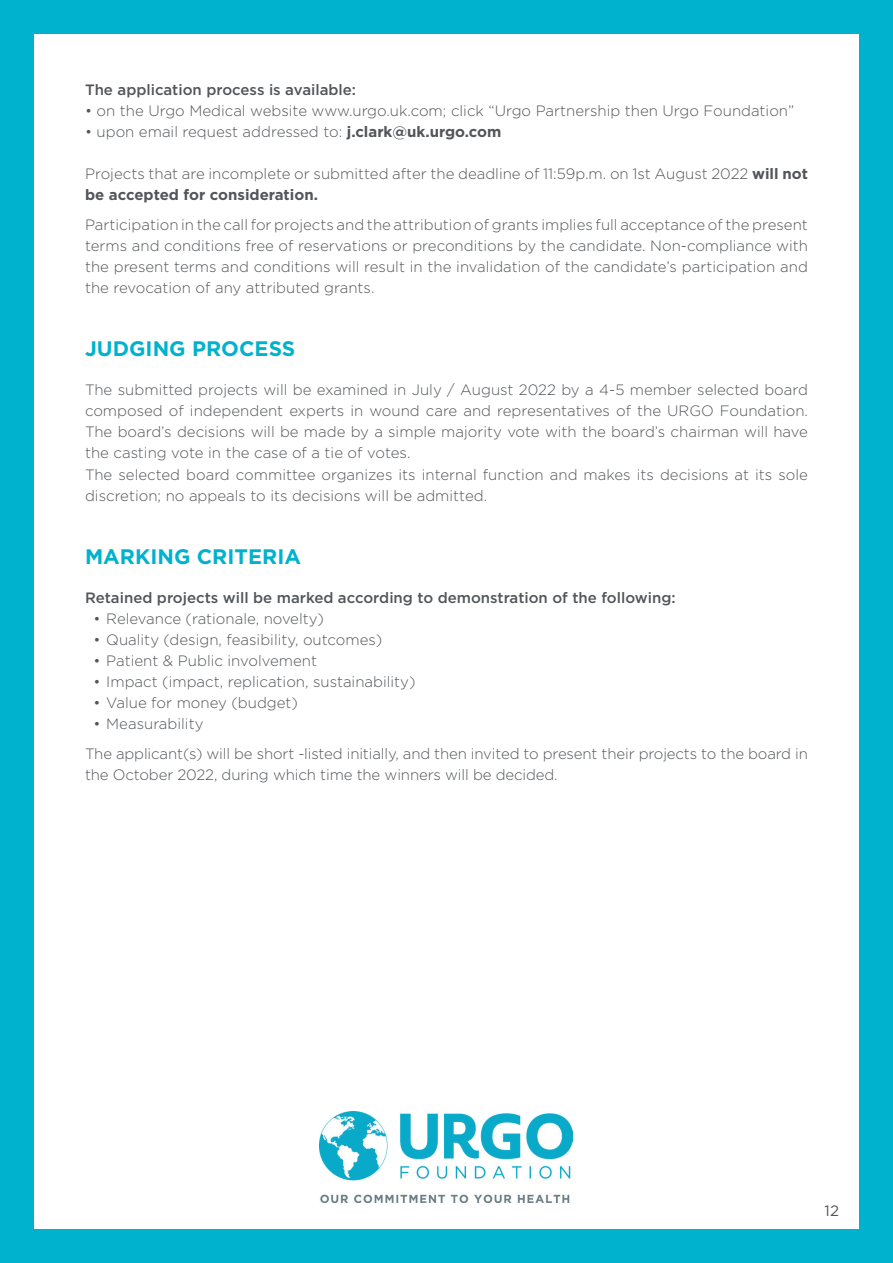
<style>
.page{position:relative;width:893px;height:1263px;background:#00b2cd}
.page>*{position:absolute;margin:0;border:0;box-sizing:border-box;transform-origin:0 0}
.t1{font:700 21px "Gotham";color:#00b2cd}
.t2{font:300 15px/21px "Gotham";color:#525559}
.t3{font:500 15px "Gotham";color:#525559}
.t4{font:15px "Gotham";color:#525559}
.s1{font-weight:700}
</style>
<div class="page">
<div style="left:34px;top:34px;width:825px;height:1195px;background:#fff"></div>
<img style="left:319px;top:1112px;width:253px;height:90px">
<p class="t3" style="left:85px;top:82px;width:273px">The application process is available:</p>
<p class="t2" style="left:85px;top:100px;width:711px">• on the Urgo Medical website www.urgo.uk.com; click “Urgo Partnership then Urgo Foundation”</p>
<p class="t2" style="left:85px;top:121px;width:418px">• upon email request addressed to: <span class="s1">j.clark@uk.urgo.com</span></p>
<p class="t2" style="left:85px;top:163px;width:724px">Projects that are incomplete or submitted after the deadline of 11:59p.m. on 1st August 2022 <span class="s1">will not be accepted for consideration.</span></p>
<p class="t2" style="left:85px;top:214px;width:724px;text-align:justify">Participation in the call for projects and the attribution of grants implies full acceptance of the present terms and conditions free of reservations or preconditions by the candidate. Non-compliance with the present terms and conditions will result in the invalidation of the candidate’s participation and the revocation of any attributed grants.</p>
<h1 class="t1" style="left:85px;top:335px;width:212px">JUDGING PROCESS</h1>
<p class="t2" style="left:85px;top:379px;width:724px">The submitted projects will be examined in July / August 2022 by a 4-5 member selected board composed of independent experts in wound care and representatives of the URGO Foundation.<br>The board’s decisions will be made by a simple majority vote with the board’s chairman will have the casting vote in the case of a tie of votes.<br>The selected board committee organizes its internal function and makes its decisions at its sole discretion; no appeals to its decisions will be admitted.</p>
<h1 class="t1" style="left:85px;top:542px;width:217px">MARKING CRITERIA</h1>
<p class="t3" style="left:85px;top:589px;width:592px">Retained projects will be marked according to demonstration of the following:</p>
<p class="t2" style="left:94px;top:607px;width:232px">• Relevance (rationale, novelty)</p>
<p class="t2" style="left:94px;top:628px;width:290px">• Quality (design, feasibility, outcomes)</p>
<p class="t2" style="left:94px;top:649px;width:225px">• Patient &amp; Public involvement</p>
<p class="t2" style="left:94px;top:670px;width:323px">• Impact (impact, replication, sustainability)</p>
<p class="t2" style="left:94px;top:691px;width:206px">• Value for money (budget)</p>
<p class="t2" style="left:85px;top:708px;width:724px;line-height:30px;text-indent:9px">• Measurability<br>The applicant(s) will be short -listed initially, and then invited to present their projects to the board in</p>
<p class="t2" style="left:85px;top:763px;width:474px">the October 2022, during which time the winners will be decided.</p>
<p class="t4" style="left:825px;top:1202px;width:16px">12</p>
</div>
